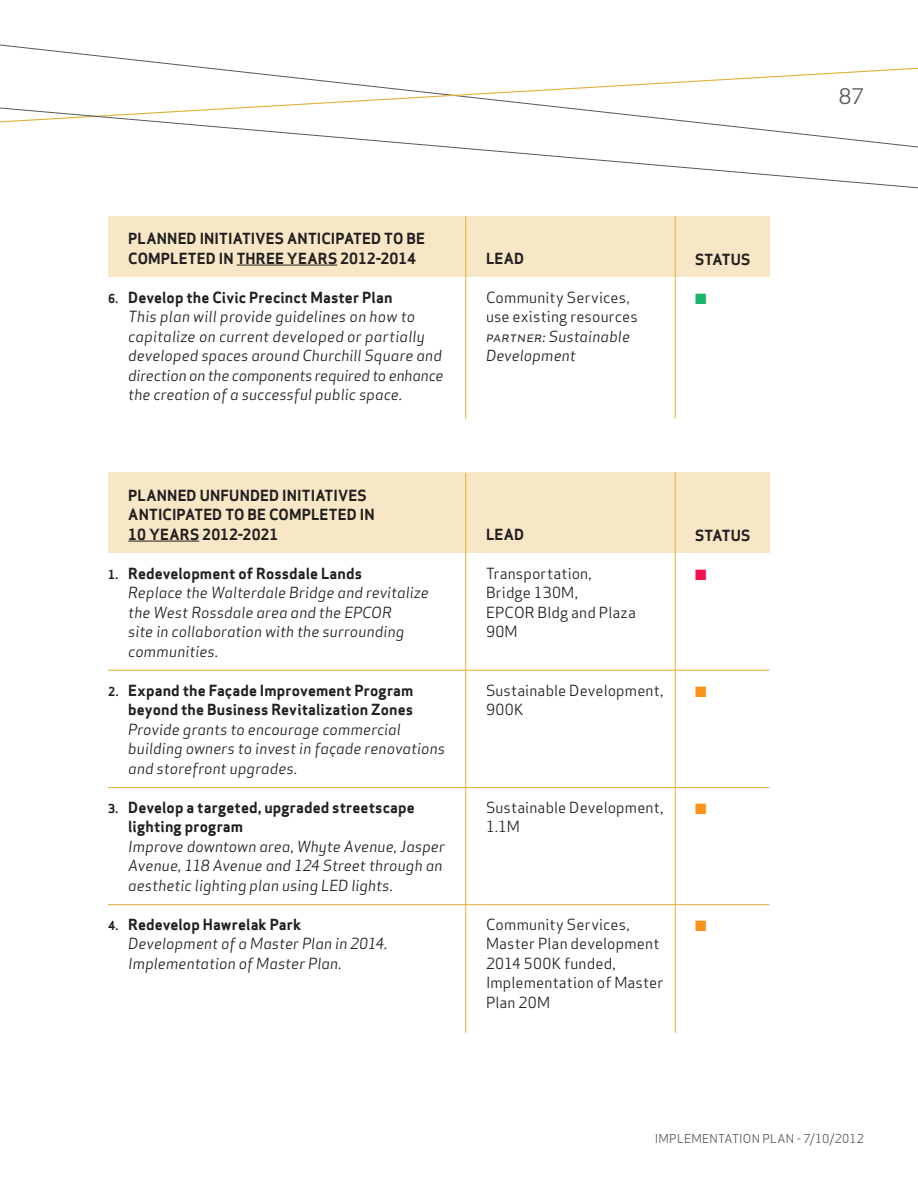
<style>
.page{position:relative;width:918px;height:1188px;background:#fff}
.page>*{position:absolute;margin:0;border:0;box-sizing:border-box;transform-origin:0 0}
.t1{font:21px "Apex Sans";color:#57585a}
.t2{font:italic 15px/19.5px "Apex Sans";letter-spacing:.005em;color:#231f20}
.t3{font:700 15px/19.5px "Apex Sans";letter-spacing:.01em;color:#231f20}
.t4{font:15px/19.5px "Apex Sans";letter-spacing:.015em;color:#231f20}
.t5{font:15px "Zapf Dingbats ITC";color:#f7931d}
.t6{font:15px "Zapf Dingbats ITC";color:#ed1450}
.t7{font:15px "Zapf Dingbats ITC";color:#1eb26a}
.t8{font:12px "Apex Sans";letter-spacing:.02em;color:#57585a}
.s1{font-weight:700;font-style:normal;font-size:12px}
.s2{font-weight:700;font-style:normal}
.s3{font-size:12px}
.s4{font-weight:400;font-style:italic}
</style>
<div class="page">
<svg style="left:0;top:44px;width:918px;height:145px"></svg>
<div style="left:108px;top:472px;width:662px;height:82px;background:#f7e7c7"></div>
<hr style="left:128px;top:541px;width:71px;height:1px;background:#231f20">
<hr style="left:108px;top:670px;width:662px;height:1px;background:#e1ae3a">
<hr style="left:108px;top:787px;width:662px;height:1px;background:#e1ae3a">
<hr style="left:108px;top:904px;width:662px;height:1px;background:#e1ae3a">
<hr style="left:465px;top:473px;width:1px;height:560px;background:#e1ae3a">
<hr style="left:675px;top:472px;width:1px;height:561px;background:#e1ae3a">
<div style="left:108px;top:216px;width:662px;height:61px;background:#f7e7c7"></div>
<hr style="left:237px;top:265px;width:100px;height:1px;background:#231f20">
<hr style="left:465px;top:217px;width:1px;height:201px;background:#e1ae3a">
<hr style="left:675px;top:216px;width:1px;height:202px;background:#e1ae3a">
<h1 class="t1" style="left:839px;top:79px;width:27px">87</h1>
<p class="t3" style="left:108px;top:229px;width:319px">Plann ed initiatives anticipated to be com</p>
<p class="t3" style="left:161px;top:248px;width:257px">pleted in three years 2012-2014</p>
<p class="t2" style="left:128px;top:286px;width:317px;text-indent:-20px"><span class="s1">6.</span> <span class="s2">Develop the Civic Precinct Master Plan<br></span>This plan will provide guidelines on how to capitalize on current developed or partially developed spaces around Churchill Square and direction on the components required to enhance the creation of a successful public space.</p>
<p class="t3" style="left:108px;top:485px;width:103px">Plann ed unfun</p>
<p class="t3" style="left:128px;top:485px;width:238px;text-indent:122px">ded initiatives anticipated to be com</p>
<p class="t3" style="left:302px;top:505px;width:72px">pleted in</p>
<p class="t3" style="left:128px;top:524px;width:152px">10 years 2012-2021</p>
<p class="t3" style="left:108px;top:563px;width:256px"><span class="s3">1.</span> Redevelopment of Rossdale Lands<br><span class="s4">R</span></p>
<p class="t2" style="left:128px;top:581px;width:302px;text-indent:10px">eplace the Walterdale Bridge and revitalize the West Rossdale area and the EPCOR<br>site in collaboration with the surrounding communities.</p>
<p class="t3" style="left:108px;top:680px;width:307px;text-align:right"><span class="s3">2.</span> Expand the Façade Improvement Program beyond the Business Revitalization Zones</p>
<p class="t2" style="left:128px;top:718px;width:318px">Provide grants to encourage commercial building owners to invest in façade renovations and storefront upgrades.</p>
<p class="t3" style="left:128px;top:797px;width:288px;text-indent:-20px"><span class="s3">3.</span> Develop a targeted, upgraded streetscape lighting program</p>
<p class="t2" style="left:128px;top:835px;width:318px">Improve downtown area, Whyte Avenue, Jasper<br>Avenue, 118 Avenue and 124 Street through an aesthetic lighting plan using LED lights.</p>
<p class="t2" style="left:128px;top:913px;width:261px;text-indent:-20px"><span class="s1">4.</span> <span class="s2">Redevelop Hawrelak Park<br></span>Development of a Master Plan in 2014.<br>Implementation of Master Plan.</p>
<p class="t3" style="left:486px;top:248px;width:11px">LEAD</p>
<p class="t4" style="left:486px;top:286px;width:153px">Community Services, use existing resources</p>
<p class="t2" style="left:486px;top:325px;width:146px">partner: Sustainable<br>Development</p>
<p class="t3" style="left:695px;top:249px;width:46px">status</p>
<p class="t7" style="left:695px;top:291px;width:13px">■</p>
<p class="t3" style="left:486px;top:524px;width:11px">LEAD</p>
<p class="t4" style="left:486px;top:562px;width:151px">Transportation,<br>Bridge 130M,<br>EPCOR Bldg and Plaza<br>90M</p>
<p class="t4" style="left:486px;top:679px;width:179px">Sustainable Development,<br>900K</p>
<p class="t3" style="left:695px;top:525px;width:46px">status</p>
<p class="t6" style="left:695px;top:567px;width:13px">■</p>
<p class="t5" style="left:695px;top:684px;width:13px">■</p>
<p class="t4" style="left:486px;top:796px;width:179px">Sustainable Development,<br>1.1M</p>
<p class="t5" style="left:695px;top:801px;width:13px">■</p>
<p class="t4" style="left:486px;top:913px;width:179px">Community Services,<br>Master Plan development<br>2014 500K funded,<br>I mplementation of Master<br>Plan 20M</p>
<p class="t5" style="left:695px;top:918px;width:13px">■</p>
<p class="t8" style="left:655px;top:1129px;width:211px">IMPLEMENTATION PLAN - 7/10/2012</p>
</div>
